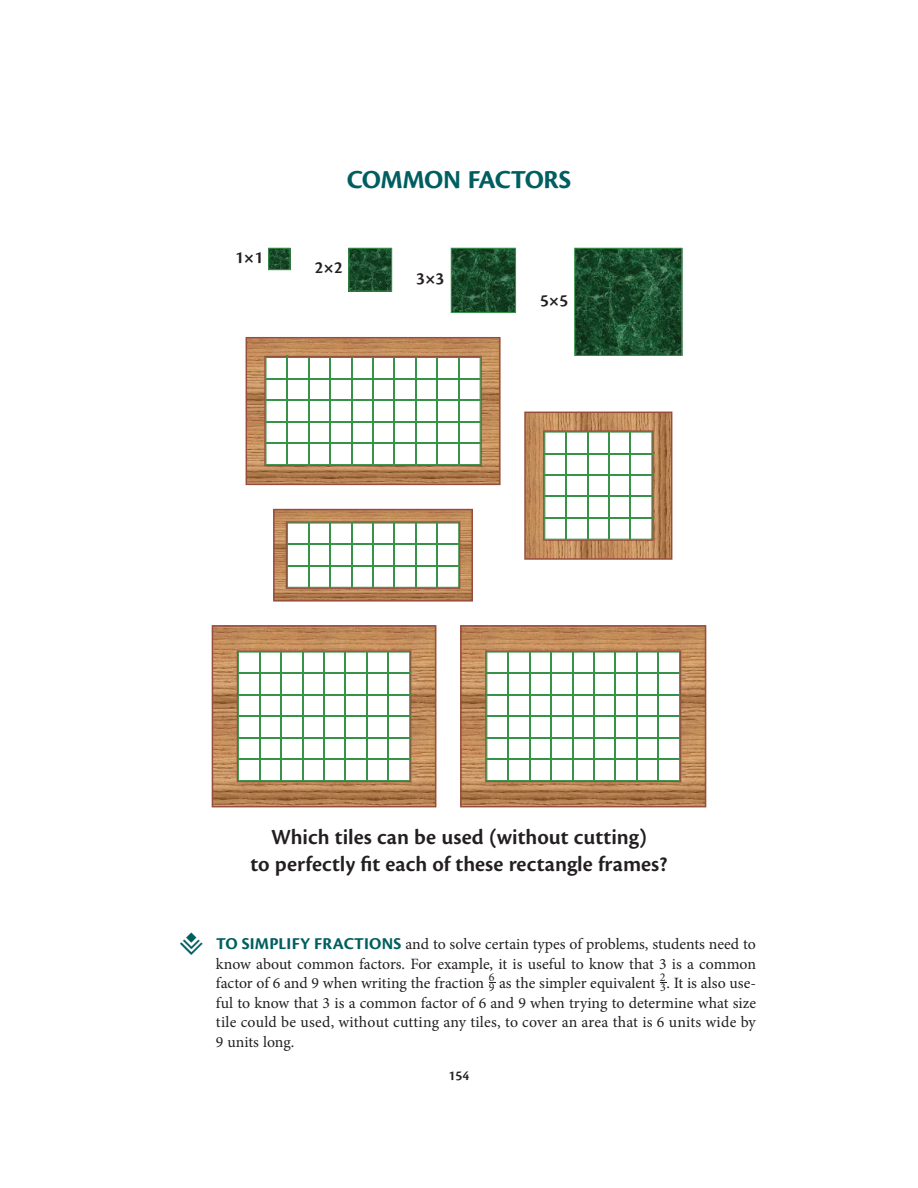
<style>
.page{position:relative;width:918px;height:1188px;background:#fff}
.page>*{position:absolute;margin:0;border:0;box-sizing:border-box;transform-origin:0 0}
.t1{font:700 27px "Cronos Pro";letter-spacing:-.02em;color:#005e60}
.t2{font:600 22.5px/27px "Cronos Pro";color:#231f20;text-align:center}
.t3{font:600 18px "Cronos Pro";color:#231f20}
.t4{font:15.75px/19.5px "Minion Pro";color:#231f20;text-align:justify}
.t5{font:600 14.25px "Cronos Pro";color:#231f20}
.t6{font:12px "Minion Pro";color:#231f20}
.s1{font-family:"Altemus Squares";font-size:22.5px;color:#005e60}
.s2{font-family:"Cronos Pro";font-weight:700;font-size:17.25px;color:#005e60}
</style>
<div class="page">
<svg style="left:212px;top:625px;width:224px;height:182px"></svg>
<hr style="left:238px;top:673px;width:172px;height:1px;background:#38934a">
<hr style="left:238px;top:694px;width:172px;height:1px;background:#38934a">
<hr style="left:238px;top:716px;width:172px;height:1px;background:#38934a">
<hr style="left:238px;top:737px;width:172px;height:1px;background:#38934a">
<hr style="left:238px;top:759px;width:172px;height:1px;background:#38934a">
<hr style="left:259px;top:652px;width:1px;height:129px;background:#38934a">
<hr style="left:281px;top:652px;width:1px;height:129px;background:#38934a">
<hr style="left:302px;top:652px;width:1px;height:129px;background:#38934a">
<hr style="left:324px;top:652px;width:1px;height:129px;background:#38934a">
<hr style="left:345px;top:652px;width:1px;height:129px;background:#38934a">
<hr style="left:366px;top:652px;width:1px;height:129px;background:#38934a">
<hr style="left:388px;top:652px;width:1px;height:129px;background:#38934a">
<svg style="left:460px;top:625px;width:246px;height:182px;background:#b98355"></svg>
<svg style="left:485px;top:650px;width:196px;height:132px"></svg>
<hr style="left:486px;top:673px;width:194px;height:1px;background:#38934a">
<hr style="left:486px;top:694px;width:194px;height:1px;background:#38934a">
<hr style="left:486px;top:716px;width:194px;height:1px;background:#38934a">
<hr style="left:486px;top:737px;width:194px;height:1px;background:#38934a">
<hr style="left:486px;top:759px;width:194px;height:1px;background:#38934a">
<hr style="left:508px;top:652px;width:1px;height:129px;background:#38934a">
<hr style="left:529px;top:652px;width:1px;height:129px;background:#38934a">
<hr style="left:551px;top:652px;width:1px;height:129px;background:#38934a">
<hr style="left:572px;top:652px;width:1px;height:129px;background:#38934a">
<hr style="left:593px;top:652px;width:1px;height:129px;background:#38934a">
<hr style="left:615px;top:652px;width:1px;height:129px;background:#38934a">
<hr style="left:636px;top:652px;width:1px;height:129px;background:#38934a">
<hr style="left:658px;top:652px;width:1px;height:129px;background:#38934a">
<svg style="left:273px;top:509px;width:200px;height:93px"></svg>
<hr style="left:287px;top:544px;width:172px;height:1px;background:#38934a">
<hr style="left:287px;top:565px;width:172px;height:1px;background:#38934a">
<hr style="left:308px;top:523px;width:1px;height:65px;background:#38934a">
<hr style="left:330px;top:523px;width:1px;height:65px;background:#38934a">
<hr style="left:351px;top:523px;width:1px;height:65px;background:#38934a">
<hr style="left:373px;top:523px;width:1px;height:65px;background:#38934a">
<hr style="left:394px;top:523px;width:1px;height:65px;background:#38934a">
<hr style="left:415px;top:523px;width:1px;height:65px;background:#38934a">
<hr style="left:437px;top:523px;width:1px;height:65px;background:#38934a">
<svg style="left:524px;top:412px;width:148px;height:148px"></svg>
<hr style="left:544px;top:453px;width:108px;height:1px;background:#38934a">
<hr style="left:544px;top:474px;width:108px;height:1px;background:#38934a">
<hr style="left:544px;top:496px;width:108px;height:1px;background:#38934a">
<hr style="left:544px;top:517px;width:108px;height:1px;background:#38934a">
<hr style="left:566px;top:432px;width:1px;height:108px;background:#38934a">
<hr style="left:587px;top:432px;width:1px;height:108px;background:#38934a">
<hr style="left:609px;top:432px;width:1px;height:108px;background:#38934a">
<hr style="left:630px;top:432px;width:1px;height:108px;background:#38934a">
<svg style="left:246px;top:337px;width:255px;height:148px"></svg>
<hr style="left:265px;top:378px;width:216px;height:1px;background:#38934a">
<hr style="left:265px;top:400px;width:216px;height:1px;background:#38934a">
<hr style="left:265px;top:421px;width:216px;height:1px;background:#38934a">
<hr style="left:265px;top:443px;width:216px;height:1px;background:#38934a">
<hr style="left:287px;top:356px;width:1px;height:108px;background:#38934a">
<hr style="left:308px;top:357px;width:1px;height:108px;background:#38934a">
<hr style="left:330px;top:357px;width:1px;height:108px;background:#38934a">
<hr style="left:351px;top:357px;width:1px;height:108px;background:#38934a">
<hr style="left:373px;top:357px;width:1px;height:108px;background:#38934a">
<hr style="left:394px;top:357px;width:1px;height:108px;background:#38934a">
<hr style="left:415px;top:357px;width:1px;height:108px;background:#38934a">
<hr style="left:437px;top:357px;width:1px;height:108px;background:#38934a">
<hr style="left:458px;top:357px;width:1px;height:108px;background:#38934a">
<svg style="left:268px;top:248px;width:23px;height:22px"></svg>
<svg style="left:348px;top:248px;width:44px;height:44px;background:#1c502d"></svg>
<svg style="left:451px;top:248px;width:65px;height:65px;background:#1c4e2c"></svg>
<svg style="left:574px;top:248px;width:108px;height:108px;background:#1d4f2e"></svg>
<p class="t3" style="left:235px;top:250px;width:30px">1×1</p>
<h1 class="t1" style="left:347px;top:169px;width:226px">COMMON FACTORS</h1>
<p class="t3" style="left:315px;top:261px;width:30px">2×2</p>
<p class="t3" style="left:416px;top:272px;width:30px">3×3</p>
<p class="t3" style="left:540px;top:293px;width:30px">5×5</p>
<h2 class="t2" style="left:251px;top:825px;width:418px">Which tiles can be used (without cutting)<br>to perfectly fit each of these rectangle frames?</h2>
<p class="t4" style="left:216px;top:936px;width:542px;text-indent:-36px"><span class="s1">l</span> <span class="s2">TO SIMPLIFY FRACTIONS</span> and to solve certain types of problems, students need to know about common factors. For example, it is useful to know that 3 is a common factor of 6 and 9 when writing the fraction <sub>9</sub> as the simpler equivalent <sub>3</sub>. It is also use-</p>
<p class="t6" style="left:489px;top:972px;width:7px">6</p>
<p class="t6" style="left:660px;top:972px;width:7px">2</p>
<p class="t4" style="left:216px;top:994px;width:542px">ful to know that 3 is a common factor of 6 and 9 when trying to determine what size tile could be used, without cutting any tiles, to cover an area that is 6 units wide by 9 units long.</p>
<p class="t5" style="left:449px;top:1070px;width:22px">154</p>
</div>
